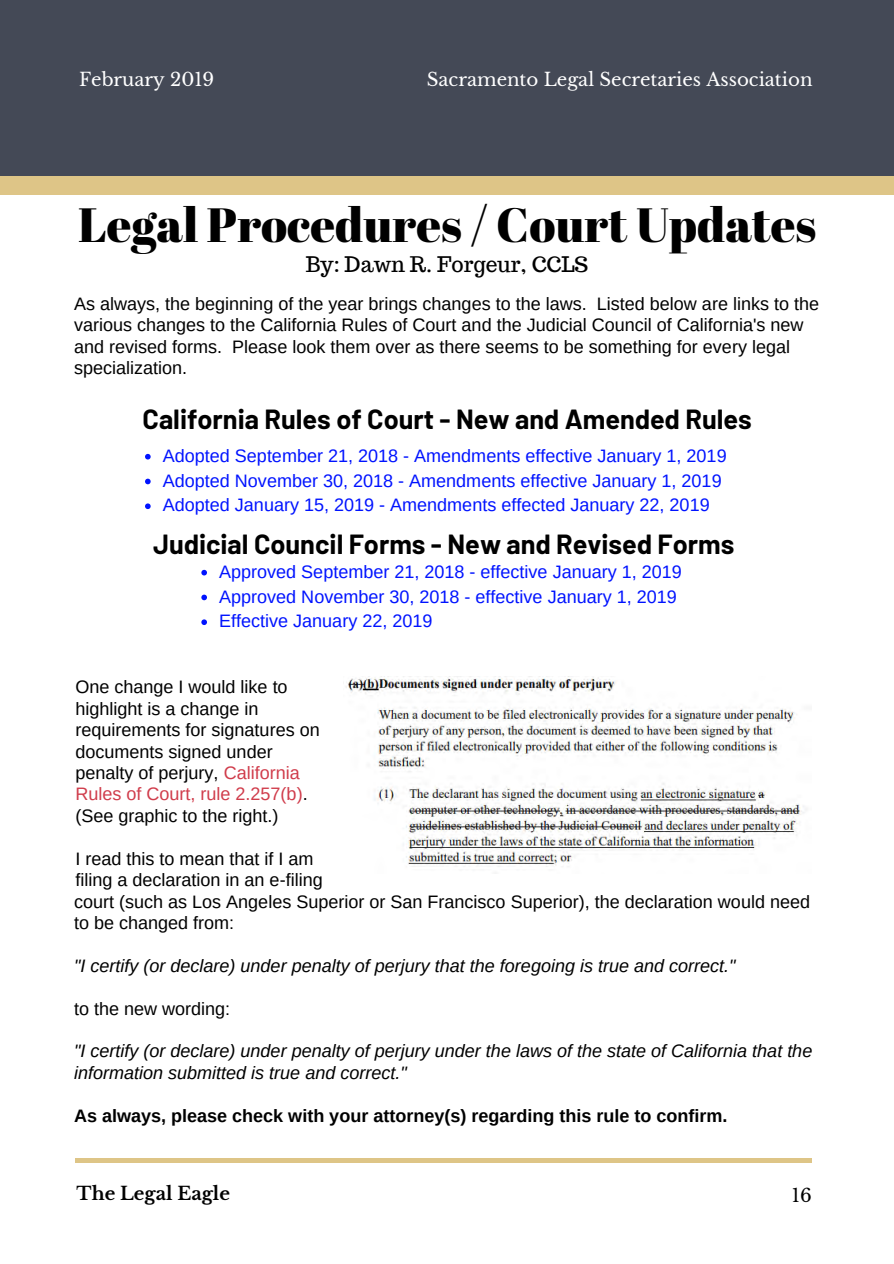
<style>
.page{position:relative;width:894px;height:1264px;background:#fff}
.page>*{position:absolute;margin:0;border:0;box-sizing:border-box;transform-origin:0 0}
.t1{font:48px "Abril Fatface";color:#000}
.t2{font:700 27px "Barlow";color:#000}
.t3{font:21px "Trocchi";color:#000}
.t4{font:18.15px "Libre Baskerville";color:#fff}
.t5{font:700 18.15px "Libre Baskerville";color:#000}
.t6{font:18.15px "Libre Baskerville";color:#000}
.t7{font:18px/21.5px "Arimo";color:#000}
.t8{font:18px/24.8px "Arimo";color:#0013ff}
.t9{font:italic 18px/21.5px "Arimo";color:#000}
.t10{font:700 18px "Arimo";color:#000}
.s1{color:#d03c4b}
</style>
<div class="page">
<div style="left:0;top:163px;width:893px;height:32px;background:#dec587"></div>
<div style="left:0;top:0;width:893px;height:175px;background:#444956"></div>
<hr style="left:75px;top:1158px;width:737px;height:4px;background:#dec587">
<svg style="left:145px;top:454px;width:6px;height:5px"></svg>
<svg style="left:145px;top:478px;width:6px;height:6px"></svg>
<svg style="left:145px;top:503px;width:6px;height:6px"></svg>
<svg style="left:201px;top:570px;width:6px;height:5px"></svg>
<svg style="left:201px;top:594px;width:6px;height:6px"></svg>
<svg style="left:201px;top:619px;width:6px;height:6px"></svg>
<img style="left:345px;top:676px;width:462px;height:191px">
<p class="t4" style="left:79px;top:69px;width:137px">February 2019</p>
<p class="t4" style="left:426px;top:69px;width:387px">Sacramento Legal Secretaries Association</p>
<h1 class="t1" style="left:78px;top:191px;width:739px">Legal Procedures / Court Updates</h1>
<p class="t3" style="left:305px;top:251px;width:284px">By: Dawn R. Forgeur, CCLS</p>
<p class="t7" style="left:74px;top:293px;width:746px">As always, the beginning of the year brings changes to the laws. Listed below are links to the various changes to the California Rules of Court and the Judicial Council of California's new and revised forms. Please look them over as there seems to be something for every legal specialization.</p>
<h2 class="t2" style="left:142px;top:402px;width:610px">California Rules of Court - New and Amended Rules</h2>
<p class="t8" style="left:163px;top:443px;width:565px">Adopted September 21, 2018 - Amendments effective January 1, 2019<br>Adopted November 30, 2018 - Amendments effective January 1, 2019<br>Adopted January 15, 2019 - Amendments effected January 22, 2019</p>
<h2 class="t2" style="left:153px;top:526px;width:582px">Judicial Council Forms - New and Revised Forms</h2>
<p class="t8" style="left:219px;top:559px;width:464px">Approved September 21, 2018 - effective January 1, 2019<br>Approved November 30, 2018 - effective January 1, 2019<br>Effective January 22, 2019</p>
<p class="t7" style="left:75px;top:676px;width:246px">One change I would like to highlight is a change in requirements for signatures on documents signed under penalty of perjury, <span class="s1">California<br>Rules of Court, rule 2.257(b)</span>. (See graphic to the right.)</p>
<p class="t7" style="left:74px;top:847px;width:737px">I read this to mean that if I am<br>filing a declaration in an e-filing<br>court (such as Los Angeles Superior or San Francisco Superior), the declaration would need to be changed from:</p>
<p class="t9" style="left:74px;top:954px;width:663px">"I certify (or declare) under penalty of perjury that the foregoing is true and correct."</p>
<p class="t7" style="left:74px;top:997px;width:158px">to the new wording:</p>
<p class="t9" style="left:74px;top:1040px;width:739px">"I certify (or declare) under penalty of perjury under the laws of the state of California that the information submitted is true and correct."</p>
<p class="t10" style="left:74px;top:1105px;width:655px">As always, please check with your attorney(s) regarding this rule to confirm.</p>
<p class="t5" style="left:77px;top:1182px;width:155px">The Legal Eagle</p>
<p class="t6" style="left:791px;top:1183px;width:21px">16</p>
</div>
